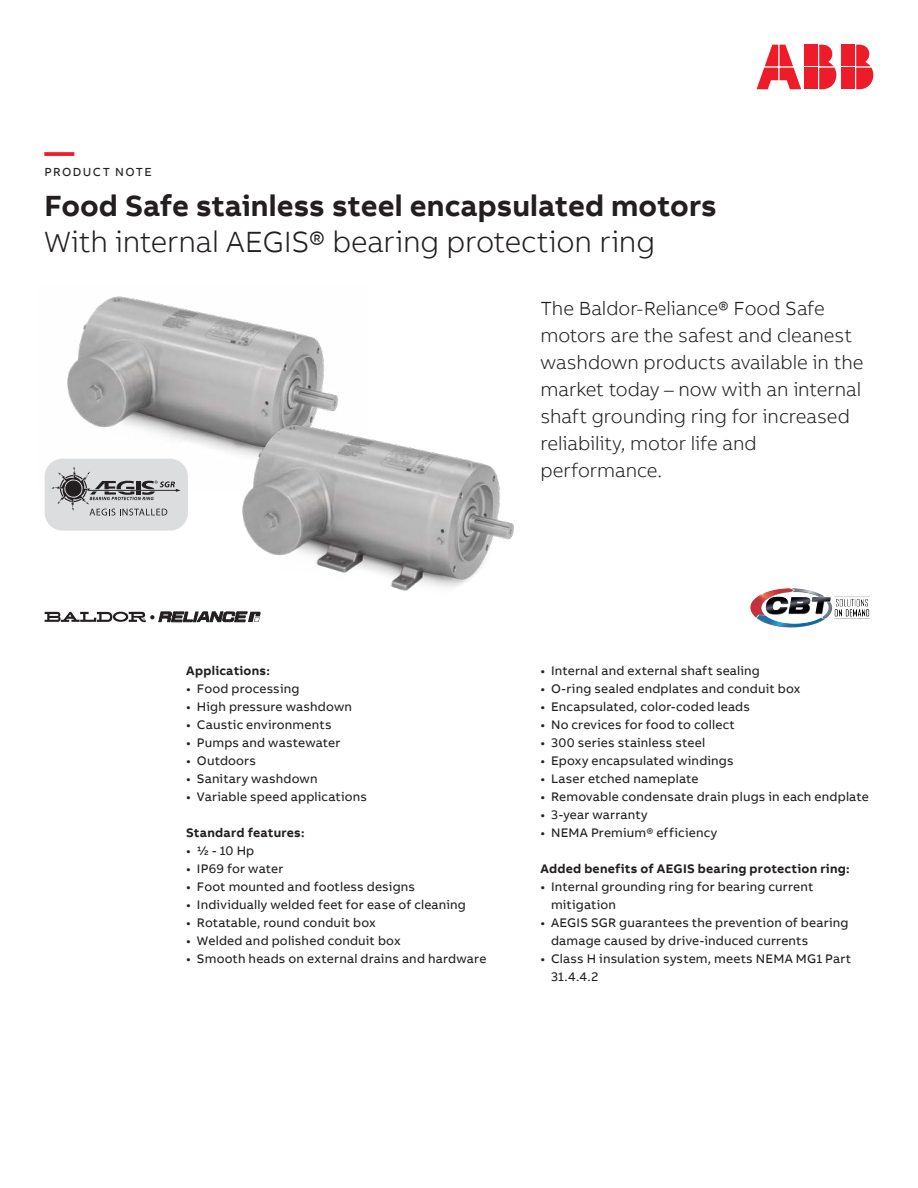
<style>
.page{position:relative;width:918px;height:1188px;background:#fff}
.page>*{position:absolute;margin:0;border:0;box-sizing:border-box;transform-origin:0 0}
.t1{font:700 30px "AB Bvoice";color:#231f20}
.t2{font:300 30px "AB Bvoice";letter-spacing:-.005em;color:#231f20}
.t3{font:700 30px "AB Bvoice";color:#ee1c28}
.t4{font:300 19.5px/27px "AB Bvoice";letter-spacing:-.005em;color:#231f20}
.t5{font:12.75px/18px "AB Bvoice";letter-spacing:.015em;color:#231f20}
.t6{font:700 12.75px "AB Bvoice";letter-spacing:.02em;color:#231f20}
.t7{font:12px "AB Bvoice";letter-spacing:.12em;color:#231f20}
</style>
<div class="page">
<div style="left:842px;top:45px;width:13px;height:21px;background:#ee1c28"></div>
<div style="left:842px;top:68px;width:13px;height:21px;background:#ee1c28"></div>
<svg style="left:856px;top:45px;width:17px;height:44px"></svg>
<svg style="left:757px;top:45px;width:44px;height:44px"></svg>
<div style="left:805px;top:45px;width:13px;height:21px;background:#ee1c28"></div>
<div style="left:805px;top:68px;width:13px;height:21px;background:#ee1c28"></div>
<svg style="left:819px;top:45px;width:17px;height:44px"></svg>
<svg style="left:45px;top:612px;width:215px;height:10px"></svg>
<img style="left:44px;top:296px;width:294px;height:195px">
<img style="left:213px;top:413px;width:301px;height:206px">
<div style="left:45px;top:459px;width:143px;height:72px;background:#dcdddf;border-radius:18px"></div>
<svg style="left:51px;top:466px;width:130px;height:50px"></svg>
<img style="left:750px;top:588px;width:119px;height:40px">
<h1 class="t3" style="left:45px;top:132px;width:31px">—</h1>
<p class="t7" style="left:45px;top:165px;width:109px">PRODUCT NOTE</p>
<h1 class="t1" style="left:45px;top:186px;width:674px">Food Safe stainless steel encapsulated motors</h1>
<h1 class="t2" style="left:45px;top:224px;width:612px">With internal AEGIS® bearing protection ring</h1>
<h2 class="t4" style="left:540px;top:295px;width:324px">The Baldor-Reliance® Food Safe motors are the safest and cleanest washdown products available in the market today – now with an internal shaft grounding ring for increased reliability, motor life and performance.</h2>
<p class="t6" style="left:186px;top:662px;width:85px">Applications:</p>
<p class="t5" style="left:186px;top:679px;width:115px">• Food processing</p>
<p class="t5" style="left:186px;top:697px;width:167px">• High pressure washdown</p>
<p class="t5" style="left:186px;top:715px;width:147px">• Caustic environments</p>
<p class="t5" style="left:186px;top:733px;width:156px">• Pumps and wastewater</p>
<p class="t5" style="left:186px;top:751px;width:71px">• Outdoors</p>
<p class="t5" style="left:186px;top:769px;width:133px">• Sanitary washdown</p>
<p class="t5" style="left:186px;top:787px;width:182px">• Variable speed applications</p>
<p class="t6" style="left:186px;top:824px;width:120px">Standard features:</p>
<p class="t5" style="left:186px;top:841px;width:70px">• ½ - 10 Hp</p>
<p class="t5" style="left:186px;top:859px;width:99px">• IP69 for water</p>
<p class="t5" style="left:186px;top:877px;width:230px">• Foot mounted and footless designs</p>
<p class="t5" style="left:186px;top:895px;width:281px">• Individually welded feet for ease of cleaning</p>
<p class="t5" style="left:186px;top:913px;width:191px">• Rotatable, round conduit box</p>
<p class="t5" style="left:186px;top:931px;width:216px">• Welded and polished conduit box</p>
<p class="t5" style="left:186px;top:949px;width:302px">• Smooth heads on external drains and hardware</p>
<p class="t5" style="left:540px;top:661px;width:221px">• Internal and external shaft sealing</p>
<p class="t5" style="left:540px;top:679px;width:261px">• O-ring sealed endplates and conduit box</p>
<p class="t5" style="left:540px;top:697px;width:211px">• Encapsulated, color-coded leads</p>
<p class="t5" style="left:540px;top:715px;width:196px">• No crevices for food to collect</p>
<p class="t5" style="left:540px;top:733px;width:166px">• 300 series stainless steel</p>
<p class="t5" style="left:540px;top:751px;width:195px">• Epoxy encapsulated windings</p>
<p class="t5" style="left:540px;top:769px;width:160px">• Laser etched nameplate</p>
<p class="t5" style="left:540px;top:787px;width:330px">• Removable condensate drain plugs in each endplate</p>
<p class="t5" style="left:540px;top:805px;width:109px">• 3-year warranty</p>
<p class="t5" style="left:540px;top:823px;width:178px">• NEMA Premium® efficiency</p>
<p class="t6" style="left:540px;top:860px;width:311px">Added benefits of AEGIS bearing protection ring:</p>
<p class="t5" style="left:551px;top:877px;width:264px;text-indent:-11px">• Internal grounding ring for bearing current mitigation</p>
<p class="t5" style="left:551px;top:913px;width:299px;text-indent:-11px">• AEGIS SGR guarantees the prevention of bearing damage caused by drive-induced currents</p>
<p class="t5" style="left:551px;top:949px;width:302px;text-indent:-11px">• Class H insulation system, meets NEMA MG1 Part<br>31.4.4.2</p>
</div>
